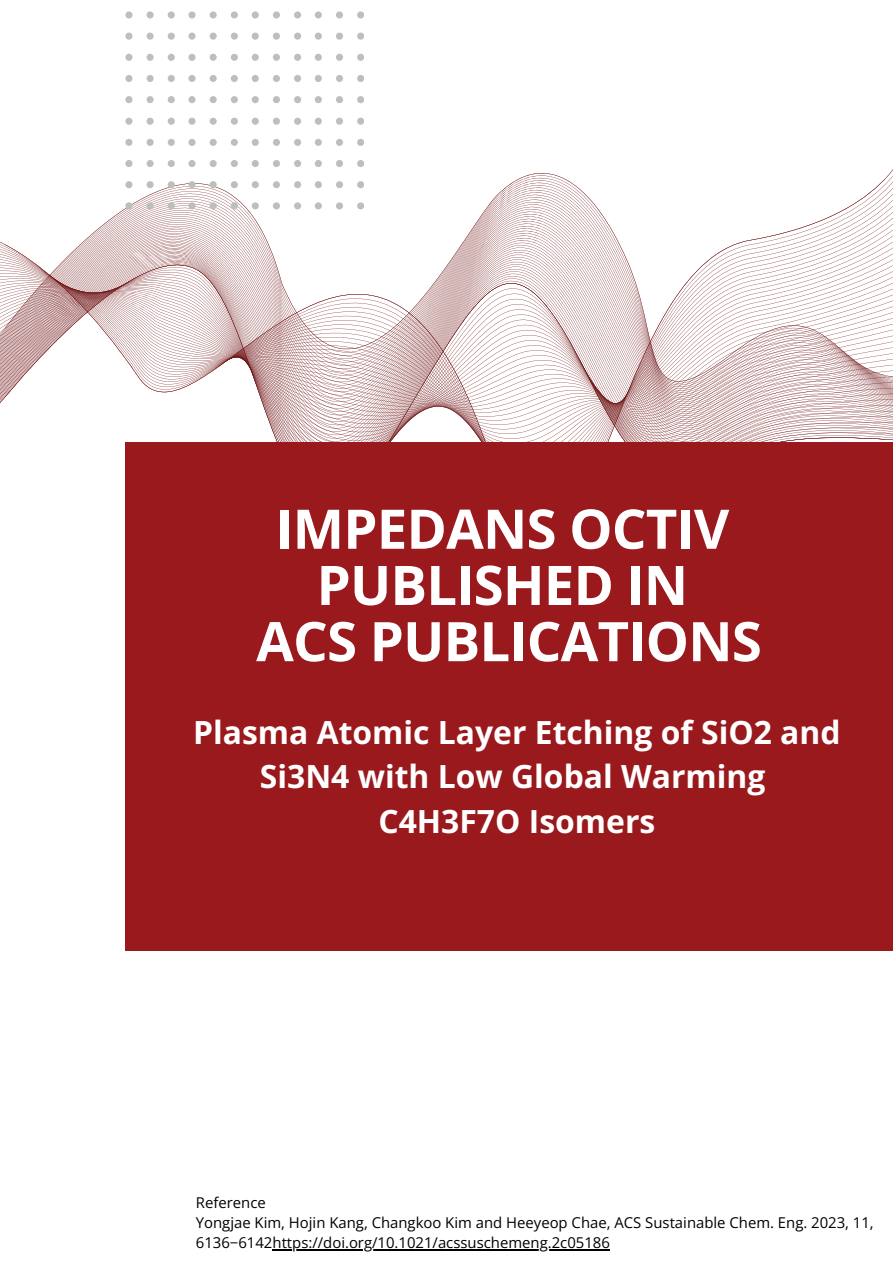
<style>
.page{position:relative;width:893px;height:1264px;background:#fff}
.page>*{position:absolute;margin:0;border:0;box-sizing:border-box;transform-origin:0 0}
.t1{font:700 54.6px "Open Sans";letter-spacing:-.015em;color:#fff}
.t2{font:700 31.8px/44.5px "Open Sans";color:#fff;text-align:center}
.t3{font:14.85px/20.2px "Open Sans";color:#000}
</style>
<div class="page">
<svg style="left:0;top:170px;width:892px;height:272px"></svg>
<svg style="left:125px;top:11px;width:239px;height:198px"></svg>
<div style="left:125px;top:442px;width:767px;height:508px;background:#9a191d"></div>
<hr style="left:272px;top:1249px;width:338px;height:1px;background:#000">
<p class="t1" style="left:275px;top:490px;width:455px">IMPEDANS OCTIV</p>
<p class="t1" style="left:316px;top:546px;width:373px">PUBLISHED IN</p>
<p class="t1" style="left:256px;top:603px;width:507px">ACS PUBLICATIONS</p>
<p class="t2" style="left:193px;top:709px;width:649px">Plasma Atomic Layer Etching of SiO2 and<br>Si3N4 with Low Global Warming</p>
<p class="t2" style="left:378px;top:798px;width:278px">C4H3F7O Isomers</p>
<p class="t3" style="left:196px;top:1191px;width:71px">Reference</p>
<p class="t3" style="left:196px;top:1211px;width:679px">Yongjae Kim, Hojin Kang, Changkoo Kim and Heeyeop Chae, ACS Sustainable Chem. Eng. 2023, 11,<br>6136−6142https://doi.org/10.1021/acssuschemeng.2c05186</p>
</div>
